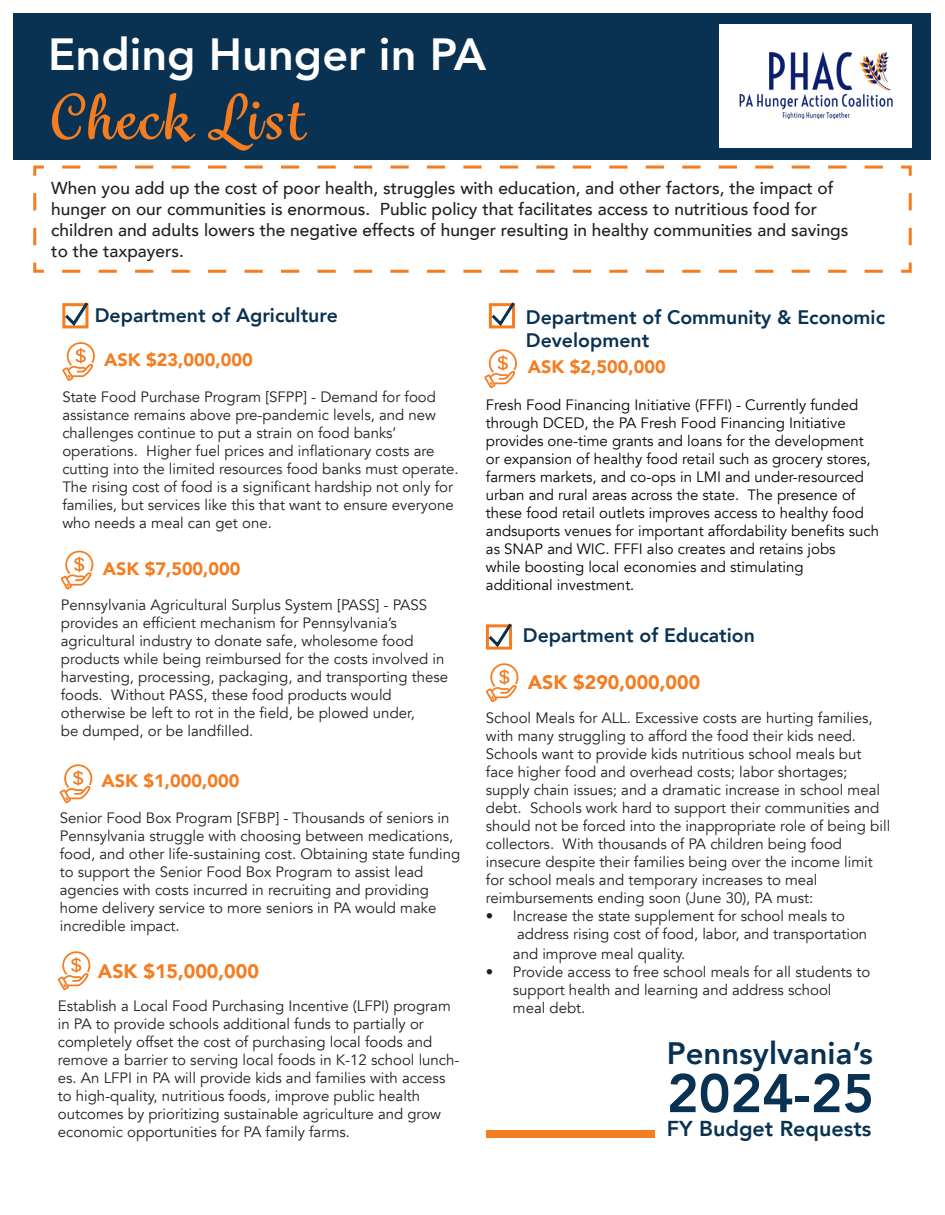
<style>
.page{position:relative;width:945px;height:1215px;background:#fff}
.page>*{position:absolute;margin:0;border:0;box-sizing:border-box;transform-origin:0 0}
.t1{font:700 60px "Grafolita Script";letter-spacing:.05em;color:#f47d21}
.t2{font:800 53.85px "Avenir";color:#093252}
.t3{font:800 45px "Avenir";color:#fff}
.t4{font:800 31.05px "Avenir";color:#093252}
.t5{font:800 21.6px "Avenir";color:#093252}
.t6{font:800 19.5px/23.4px "Avenir";color:#093252}
.t7{font:900 19.5px "Avenir";color:#f47d21}
.t8{font:900 18px "Avenir";color:#f47d21}
.t9{font:500 17.25px "Avenir";color:#231f20}
.t10{font:15px/18px "Avenir";color:#231f20}
.t11{font:15px/18px "Avenir";color:#040503}
</style>
<div class="page">
<svg style="left:33px;top:165px;width:879px;height:108px"></svg>
<div style="left:14px;top:14px;width:918px;height:146px;background:#093252"></div>
<svg style="left:489px;top:302px;width:26px;height:26px"></svg>
<img style="left:719px;top:25px;width:193px;height:123px">
<svg style="left:62px;top:302px;width:27px;height:26px"></svg>
<svg style="left:62px;top:342px;width:33px;height:39px"></svg>
<svg style="left:61px;top:551px;width:32px;height:39px"></svg>
<svg style="left:60px;top:764px;width:32px;height:39px"></svg>
<svg style="left:484px;top:349px;width:33px;height:39px"></svg>
<svg style="left:486px;top:623px;width:26px;height:27px"></svg>
<svg style="left:486px;top:663px;width:32px;height:39px"></svg>
<svg style="left:58px;top:951px;width:32px;height:39px"></svg>
<div style="left:486px;top:1130px;width:169px;height:8px;background:#f47e21"></div>
<p class="t3" style="left:48px;top:19px;width:440px">Ending Hunger in PA</p>
<p class="t1" style="left:48px;top:77px;width:256px">Check List</p>
<p class="t9" style="left:51px;top:173px;width:784px">When you add up the cost of poor health, struggles with education, and other factors, the impact of</p>
<p class="t9" style="left:51px;top:194px;width:767px">hunger on our communities is enormous. Public policy that facilitates access to nutritious food for</p>
<p class="t9" style="left:51px;top:215px;width:799px">children and adults lowers the negative effects of hunger resulting in healthy communities and savings</p>
<p class="t9" style="left:51px;top:236px;width:134px">to the taxpayers.</p>
<p class="t6" style="left:95px;top:303px;width:245px">Department of Agriculture</p>
<p class="t8" style="left:104px;top:344px;width:150px">ASK $23,000,000</p>
<p class="t10" style="left:62px;top:388px;width:375px;text-align:justify">State Food Purchase Program [SFPP] - Demand for food assistance remains above pre-pandemic levels, and new challenges continue to put a strain on food banks’</p>
<p class="t10" style="left:62px;top:442px;width:398px">operations. Higher fuel prices and inflationary costs are cutting into the limited resources food banks must operate.<br>The rising cost of food is a significant hardship not only for families, but services like this that want to ensure everyone who needs a meal can get one.</p>
<p class="t8" style="left:103px;top:553px;width:139px">ASK $7,500,000</p>
<p class="t10" style="left:61px;top:596px;width:368px">Pennsylvania Agricultural Surplus System [PASS] - PASS</p>
<p class="t10" style="left:61px;top:614px;width:337px">provides an efficient mechanism for Pennsylvania’s</p>
<p class="t10" style="left:61px;top:632px;width:354px">agricultural industry to donate safe, wholesome food</p>
<p class="t10" style="left:61px;top:650px;width:385px">products while being reimbursed for the costs involved in</p>
<p class="t10" style="left:61px;top:668px;width:389px">harvesting, processing, packaging, and transporting these foods. Without PASS, these food products would</p>
<p class="t10" style="left:61px;top:704px;width:356px">otherwise be left to rot in the field, be plowed under,</p>
<p class="t10" style="left:61px;top:722px;width:194px">be dumped, or be landfilled.</p>
<p class="t8" style="left:102px;top:765px;width:139px">ASK $1,000,000</p>
<p class="t10" style="left:60px;top:810px;width:402px">Senior Food Box Program [SFBP] - Thousands of seniors in Pennsylvania struggle with choosing between medications, food, and other life-sustaining cost. Obtaining state funding to support the Senior Food Box Program to assist lead</p>
<p class="t10" style="left:60px;top:882px;width:378px">agencies with costs incurred in recruiting and providing home delivery service to more seniors in PA would make incredible impact.</p>
<p class="t7" style="left:98px;top:955px;width:162px">ASK $15,000,000</p>
<p class="t10" style="left:58px;top:997px;width:403px">Establish a Local Food Purchasing Incentive (LFPI) program in PA to provide schools additional funds to partially or completely offset the cost of purchasing local foods and remove a barrier to serving local foods in K-12 school lunch&shy;es. An LFPI in PA will provide kids and families with access to high-quality, nutritious foods, improve public health outcomes by prioritizing sustainable agriculture and grow economic opportunities for PA family farms.</p>
<p class="t6" style="left:526px;top:305px;width:361px">Department of Community &amp; Economic<br>Development</p>
<p class="t8" style="left:528px;top:352px;width:139px">ASK $2,500,000</p>
<p class="t11" style="left:486px;top:396px;width:374px">Fresh Food Financing Initiative (FFFI) - Currently funded through DCED, the PA Fresh Food Financing Initiative</p>
<p class="t11" style="left:486px;top:432px;width:395px">provides one-time grants and loans for the development or expansion of healthy food retail such as grocery stores, farmers markets, and co-ops in LMI and under-resourced urban and rural areas across the state. The presence of these food retail outlets improves access to healthy food andsuports venues for important affordability benefits such as SNAP and WIC. FFFI also creates and retains jobs</p>
<p class="t11" style="left:486px;top:558px;width:319px">while boosting local economies and stimulating</p>
<p class="t11" style="left:486px;top:576px;width:150px">additional investment.</p>
<p class="t6" style="left:523px;top:624px;width:234px">Department of Education</p>
<p class="t7" style="left:528px;top:665px;width:174px">ASK $290,000,000</p>
<p class="t10" style="left:486px;top:709px;width:388px">School Meals for ALL. Excessive costs are hurting families, with many struggling to afford the food their kids need.<br>Schools want to provide kids nutritious school meals but face higher food and overhead costs; labor shortages;</p>
<p class="t10" style="left:486px;top:781px;width:406px">supply chain issues; and a dramatic increase in school meal debt. Schools work hard to support their communities and should not be forced into the inappropriate role of being bill collectors. With thousands of PA children being food</p>
<p class="t10" style="left:486px;top:853px;width:388px">insecure despite their families being over the income limit for school meals and temporary increases to meal</p>
<p class="t10" style="left:486px;top:889px;width:329px">reimbursements ending soon (June 30), PA must:</p>
<p class="t10" style="left:517px;top:907px;width:352px;text-indent:-31px">• Increase the state supplement for school meals to address rising cost of food, labor, and transportation</p>
<p class="t10" style="left:513px;top:945px;width:174px">and improve meal quality.</p>
<p class="t10" style="left:513px;top:963px;width:359px;text-indent:-27px">• Provide access to free school meals for all students to support health and learning and address school<br>meal debt.</p>
<p class="t4" style="left:667px;top:1030px;width:208px">Pennsylvania’s</p>
<p class="t2" style="left:667px;top:1052px;width:209px">2024-25</p>
<p class="t5" style="left:667px;top:1112px;width:206px">FY Budget Requests</p>
</div>
